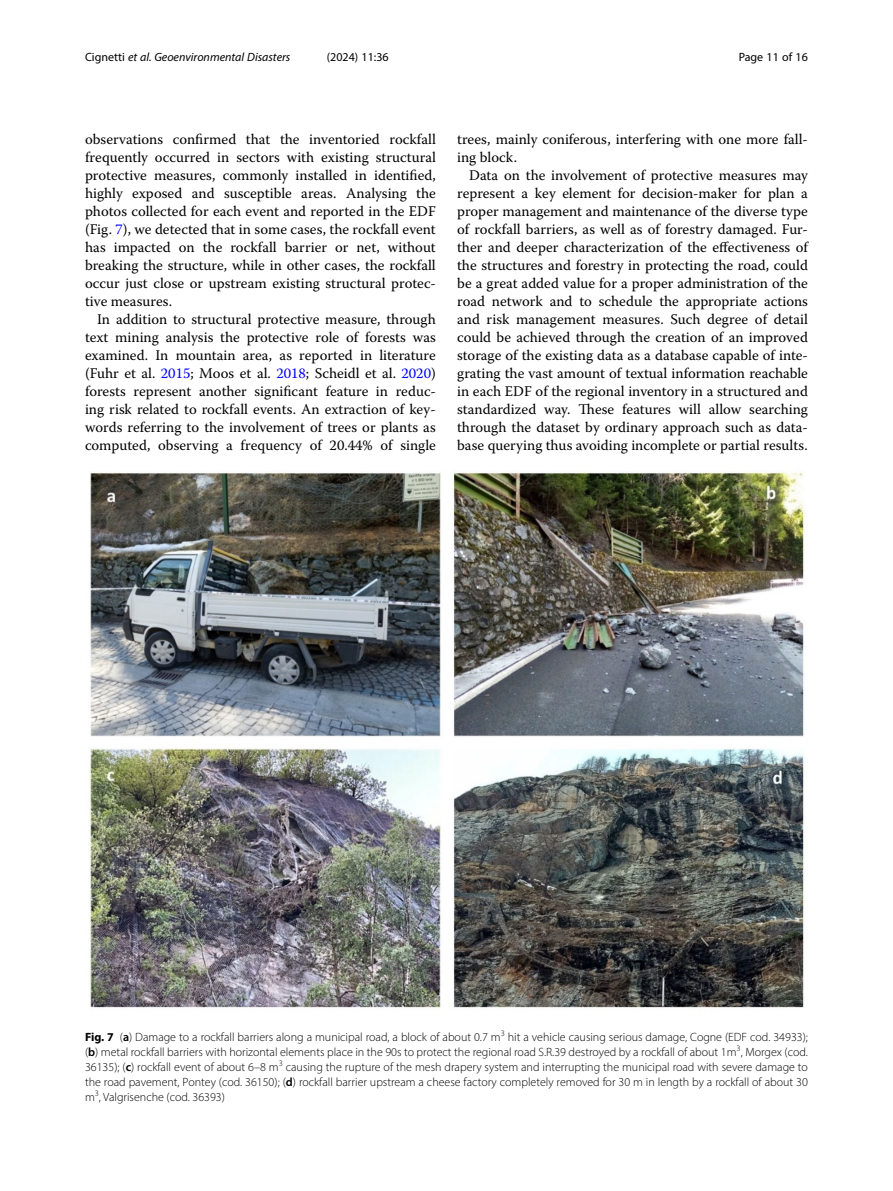
<style>
.page{position:relative;width:893px;height:1191px;background:#fff}
.page>*{position:absolute;margin:0;border:0;box-sizing:border-box;transform-origin:0 0}
.Body_Text_Indent{font:14.7px/18px "Warnock Pro";color:#000;text-align:justify}
.Body_Text{font:14.7px/18px "Warnock Pro";color:#000;text-align:justify}
.Figure_Caption{font:300 12px/15px "Myriad Pro";color:#000;text-align:justify}
.t1{font:italic 12px "Myriad Pro";color:#000}
.t2{font:12px "Myriad Pro";color:#000}
.s1{font-style:normal}
.s2{color:#00f}
.s3{font-weight:700}
.s4{font-weight:600}
</style>
<div class="page">
<img style="left:89px;top:472px;width:716px;height:536px">
<p class="t1" style="left:85px;top:50px;width:207px"><span class="s1">Cignetti</span> et al. Geoenvironmental Disasters</p>
<p class="t2" style="left:327px;top:50px;width:63px">(2024) 11:36</p>
<p class="t2" style="left:739px;top:50px;width:71px">Page 11 of 16</p>
<p class="Body_Text" style="left:85px;top:130px;width:352px">observations confirmed that the inventoried rockfall frequently occurred in sectors with existing structural protective measures, commonly installed in identified, highly exposed and susceptible areas. Analysing the photos collected for each event and reported in the EDF (Fig. <span class="s2">7</span>), we detected that in some cases, the rockfall event has impacted on the rockfall barrier or net, without breaking the structure, while in other cases, the rockfall occur just close or upstream existing structural protec&shy;tive measures.</p>
<p class="Body_Text_Indent" style="left:85px;top:310px;width:352px;text-indent:12px">In addition to structural protective measure, through text mining analysis the protective role of forests was examined. In mountain area, as reported in literature (Fuhr et al. <span class="s2">2015</span>; Moos et al. <span class="s2">2018</span>; Scheidl et al. <span class="s2">2020</span>) forests represent another significant feature in reduc&shy;ing risk related to rockfall events. An extraction of key&shy;words referring to the involvement of trees or plants as computed, observing a frequency of 20.44% of single</p>
<p class="Body_Text_Indent" style="left:457px;top:130px;width:352px">trees, mainly coniferous, interfering with one more fall&shy;ing block.</p>
<p class="Body_Text_Indent" style="left:457px;top:166px;width:352px;text-indent:12px">Data on the involvement of protective measures may represent a key element for decision-maker for plan a proper management and maintenance of the diverse type of rockfall barriers, as well as of forestry damaged. Fur&shy;ther and deeper characterization of the effectiveness of the structures and forestry in protecting the road, could be a great added value for a proper administration of the road network and to schedule the appropriate actions and risk management measures. Such degree of detail could be achieved through the creation of an improved storage of the existing data as a database capable of inte&shy;grating the vast amount of textual information reachable in each EDF of the regional inventory in a structured and standardized way. These features will allow searching through the dataset by ordinary approach such as data&shy;base querying thus avoiding incomplete or partial results.</p>
<p class="Figure_Caption" style="left:85px;top:1029px;width:724px"><span class="s3">Fig. 7</span> (<span class="s4">a</span>) Damage to a rockfall barriers along a municipal road, a block of about 0.7 m<sup>3</sup> hit a vehicle causing serious damage, Cogne (EDF cod. 34933); (<span class="s4">b</span>) metal rockfall barriers with horizontal elements place in the 90s to protect the regional road S.R.39 destroyed by a rockfall of about 1m<sup>3</sup>, Morgex (cod.<br>36135); (<span class="s4">c</span>) rockfall event of about 6–8 m<sup>3</sup> causing the rupture of the mesh drapery system and interrupting the municipal road with severe damage to the road pavement, Pontey (cod. 36150); (<span class="s4">d</span>) rockfall barrier upstream a cheese factory completely removed for 30 m in length by a rockfall of about 30 m<sup>3</sup>, Valgrisenche (cod. 36393)</p>
</div>
